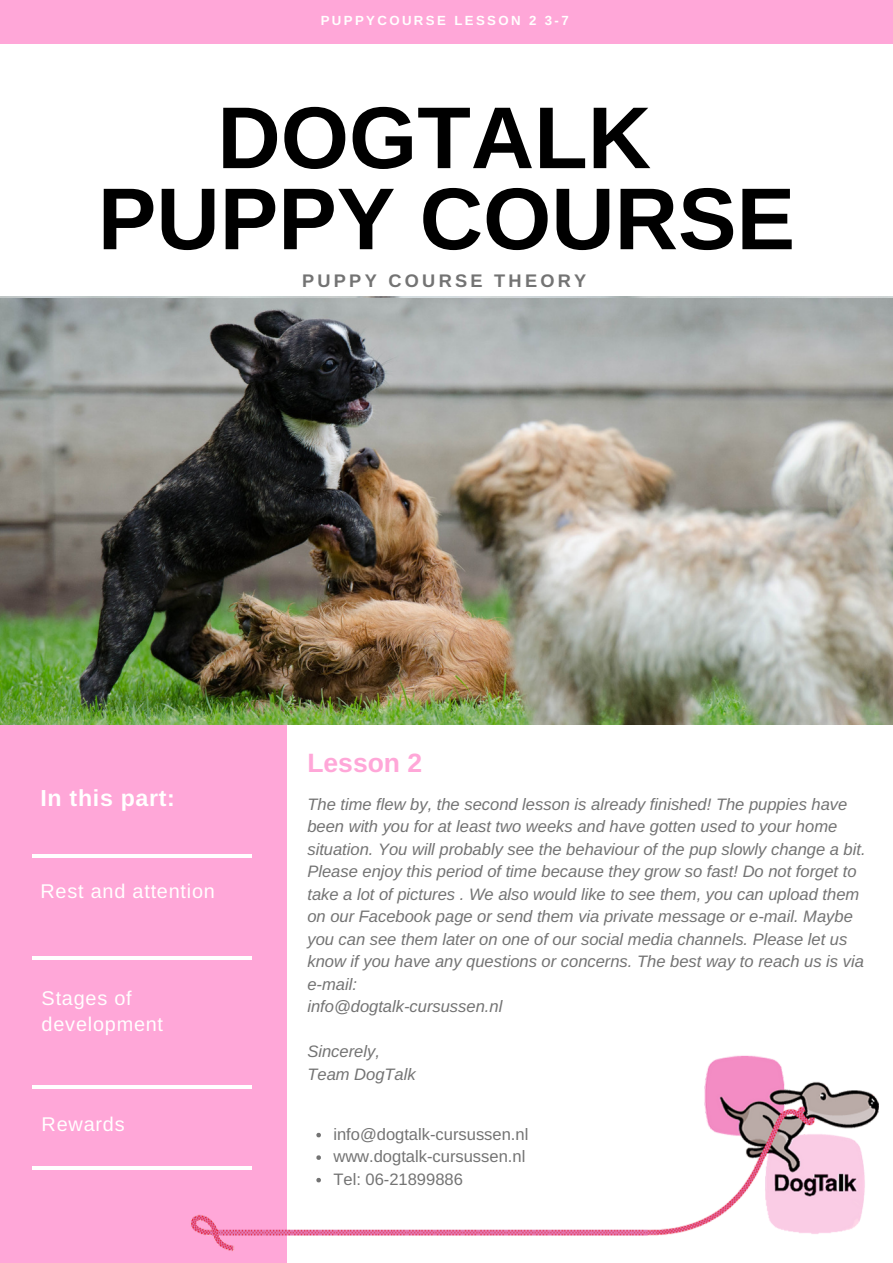
<style>
.page{position:relative;width:893px;height:1263px;background:#fff}
.page>*{position:absolute;margin:0;border:0;box-sizing:border-box;transform-origin:0 0}
.t1{font:700 87.75px/81px "Arimo";color:#000;text-align:center}
.t2{font:700 26.55px "Arimo";color:#ffa7d8}
.t3{font:700 23.25px "Arimo";letter-spacing:.03em;color:#fff}
.t4{font:19.8px/26px "Arimo";letter-spacing:.04em;color:#fff}
.t5{font:700 18.15px "Arimo";letter-spacing:.18em;color:#737373}
.t6{font:italic 16.5px/22.5px "Arimo";color:#737373}
.t7{font:16.5px/22.5px "Arimo";color:#737373}
.t8{font:700 13.2px "Arimo";letter-spacing:.18em;color:#fff}
</style>
<div class="page">
<div style="left:0;top:692px;width:287px;height:571px;background:#ffa7d8"></div>
<hr style="left:32px;top:855px;width:220px;height:3px;background:#fff">
<hr style="left:32px;top:956px;width:220px;height:3px;background:#fff">
<hr style="left:32px;top:1085px;width:220px;height:4px;background:#fff">
<hr style="left:32px;top:1166px;width:220px;height:4px;background:#fff">
<div style="left:0;top:0;width:893px;height:44px;background:#ffa7d8"></div>
<img style="left:0;top:298px;width:893px;height:426px">
<img style="left:190px;top:1055px;width:688px;height:196px">
<p class="t8" style="left:321px;top:13px;width:250px">PUPPYCOURSE LESSON 2 3-7</p>
<h1 class="t1" style="left:98px;top:97px;width:699px">DOGTALK<br>PUPPY COURSE</h1>
<p class="t5" style="left:302px;top:271px;width:286px">PUPPY COURSE THEORY</p>
<h3 class="t3" style="left:41px;top:785px;width:136px">In this part:</h3>
<p class="t4" style="left:41px;top:878px;width:176px">Rest and attention</p>
<p class="t4" style="left:42px;top:985px;width:123px">Stages of development</p>
<p class="t4" style="left:42px;top:1111px;width:85px">Rewards</p>
<h2 class="t2" style="left:307px;top:748px;width:116px">Lesson 2</h2>
<p class="t6" style="left:307px;top:793px;width:560px">The time flew by, the second lesson is already finished! The puppies have been with you for at least two weeks and have gotten used to your home situation. You will probably see the behaviour of the pup slowly change a bit.<br>Please enjoy this period of time because they grow so fast! Do not forget to take a lot of pictures . We also would like to see them, you can upload them on our Facebook page or send them via private message or e-mail. Maybe you can see them later on one of our social media channels. Please let us know if you have any questions or concerns. The best way to reach us is via e-mail:<br>info@dogtalk-cursussen.nl</p>
<p class="t6" style="left:307px;top:1040px;width:110px">Sincerely,<br>Team DogTalk</p>
<p class="t7" style="left:333px;top:1122px;width:196px">info@dogtalk-cursussen.nl www.dogtalk-cursussen.nl<br>Tel: 06-21899886</p>
</div>
